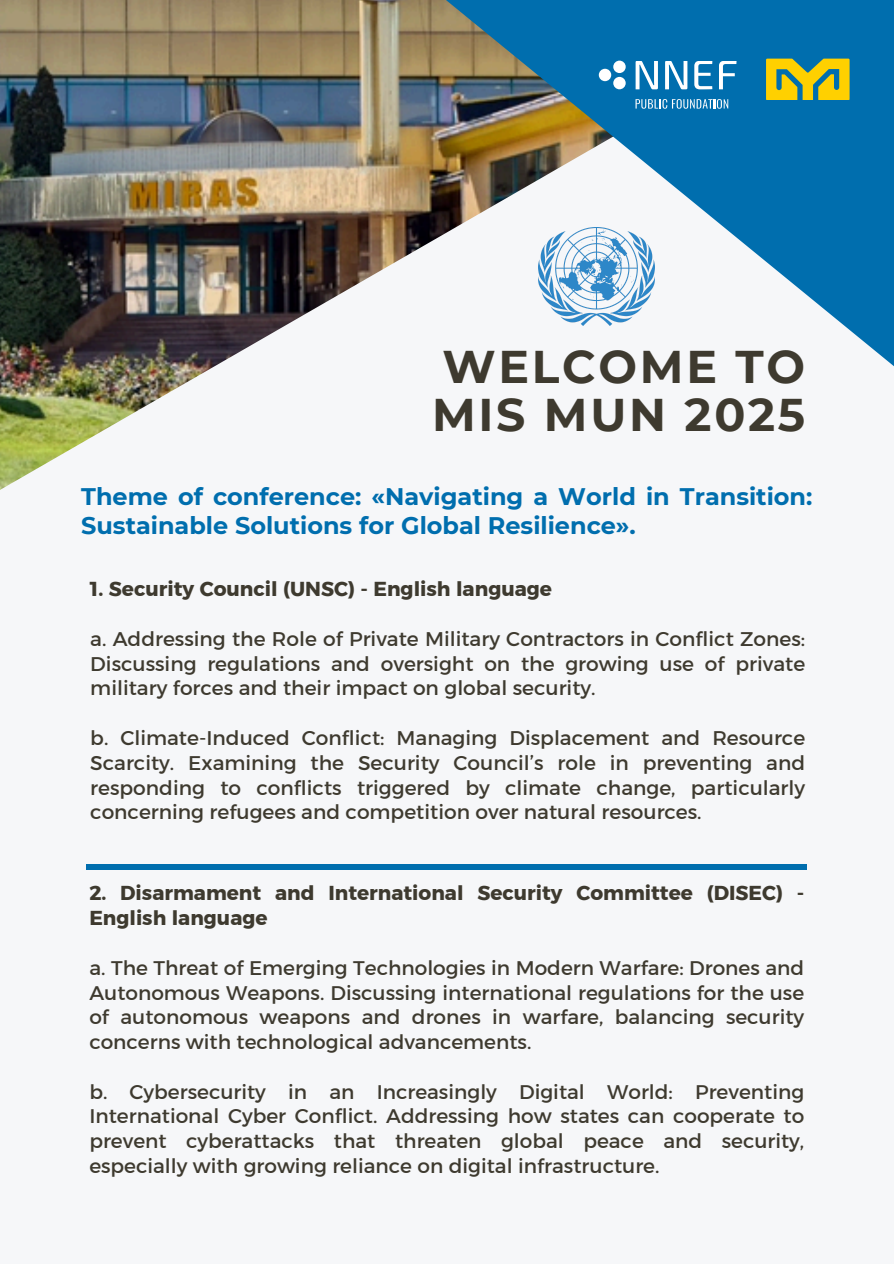
<style>
.page{position:relative;width:894px;height:1264px;background:#fff}
.page>*{position:absolute;margin:0;border:0;box-sizing:border-box;transform-origin:0 0}
.t1{font:700 45.75px/48.3px "Montserrat";letter-spacing:.06em;color:#3e3a2f}
.t2{font:700 24px/29.2px "Montserrat";color:#006eae}
.t3{font:20.1px/24.8px "Kief Montaser Regular";color:#3e3a2f;text-align:justify}
.t4{font:20.1px/24.8px "Kief Montaser Bold";color:#3e3a2f}
</style>
<div class="page">
<div style="left:0;top:0;width:893px;height:1263px;background:#f6f7f9"></div>
<img style="left:0;top:0;width:318px;height:490px">
<img style="left:318px;top:0;width:575px;height:366px">
<div style="left:86px;top:864px;width:720px;height:5px;background:#006eae"></div>
<img style="left:538px;top:227px;width:116px;height:98px">
<svg style="left:765px;top:59px;width:84px;height:41px"></svg>
<div style="left:613px;top:61px;width:12px;height:12px;background:#fff;border-radius:50%"></div>
<div style="left:613px;top:77px;width:12px;height:12px;background:#fff;border-radius:50%"></div>
<div style="left:598px;top:69px;width:13px;height:12px;background:#fff;border-radius:50%"></div>
<svg style="left:635px;top:61px;width:22px;height:28px"></svg>
<svg style="left:665px;top:61px;width:22px;height:28px"></svg>
<svg style="left:694px;top:61px;width:18px;height:28px"></svg>
<svg style="left:718px;top:61px;width:18px;height:28px"></svg>
<svg style="left:635px;top:99px;width:93px;height:10px"></svg>
<p class="t1" style="left:432px;top:342px;width:374px">WELCOME TO<br>MIS MUN 2025</p>
<h1 class="t2" style="left:81px;top:481px;width:732px">Theme of conference: «Navigating a World in Transition:<br>Sustainable Solutions for Global Resilience».</h1>
<h2 class="t4" style="left:90px;top:577px;width:463px">1. Security Council (UNSC) - English language</h2>
<h3 class="t3" style="left:90px;top:626px;width:716px">a. Addressing the Role of Private Military Contractors in Conflict Zones:<br>Discussing regulations and oversight on the growing use of private military forces and their impact on global security.</h3>
<p class="t3" style="left:90px;top:725px;width:716px">b. Climate-Induced Conflict: Managing Displacement and Resource Scarcity. Examining the Security Council’s role in preventing and responding to conflicts triggered by climate change, particularly concerning refugees and competition over natural resources.</p>
<p class="t4" style="left:89px;top:880px;width:716px">2. Disarmament and International Security Committee (DISEC) -<br>English language</p>
<p class="t3" style="left:89px;top:955px;width:716px">a. The Threat of Emerging Technologies in Modern Warfare: Drones and Autonomous Weapons. Discussing international regulations for the use of autonomous weapons and drones in warfare, balancing security concerns with technological advancements.</p>
<h3 class="t3" style="left:89px;top:1078px;width:716px">b. Cybersecurity in an Increasingly Digital World: Preventing International Cyber Conflict. Addressing how states can cooperate to prevent cyberattacks that threaten global peace and security, especially with growing reliance on digital infrastructure.</h3>
</div>
